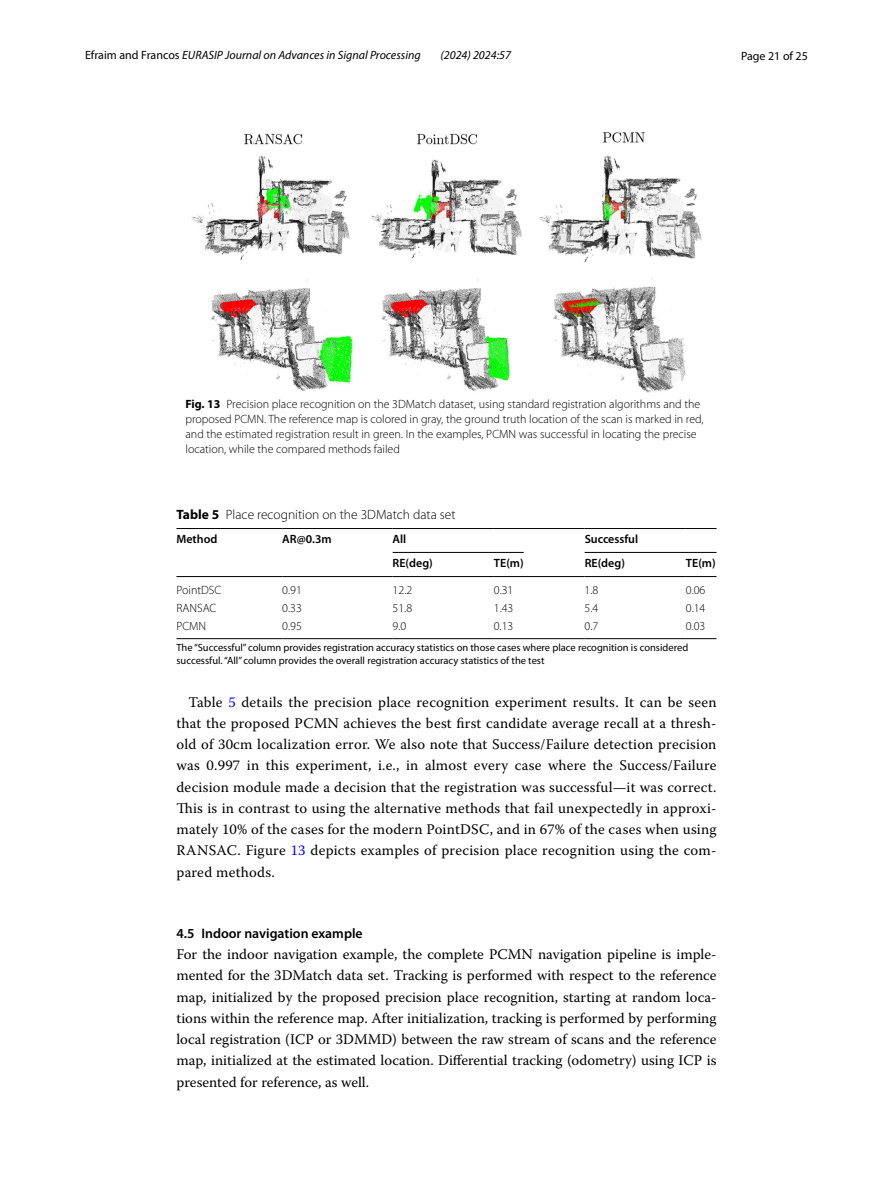
<style>
.page{position:relative;width:893px;height:1187px;background:#fff}
.page>*{position:absolute;margin:0;border:0;box-sizing:border-box;transform-origin:0 0}
.t1{font:14.7px/21.3px "Warnock Pro";letter-spacing:.01em;color:#000;text-align:justify}
.t2{font:600 13.8px "Myriad Pro";color:#000}
.t3{font:300 13.5px "Myriad Pro";color:#000}
.t4{font:300 12px/15px "Myriad Pro";color:#000}
.t5{font:italic 12px "Myriad Pro";color:#000}
.t6{font:600 12px "Myriad Pro";color:#000}
.t7{font:12px "Myriad Pro";color:#000}
.t8{font:10.5px/12.8px "Myriad Pro";color:#000}
.s1{font-style:normal}
.s2{font-weight:700}
.s3{color:#00f}
</style>
<div class="page">
<img style="left:191px;top:133px;width:511px;height:259px">
<hr style="left:176px;top:528px;width:106px;height:1px;background:#000">
<hr style="left:176px;top:576px;width:106px;height:1px;background:#000">
<hr style="left:282px;top:528px;width:111px;height:1px;background:#000">
<hr style="left:282px;top:576px;width:111px;height:1px;background:#000">
<hr style="left:393px;top:528px;width:101px;height:1px;background:#000">
<hr style="left:494px;top:528px;width:91px;height:1px;background:#000">
<hr style="left:585px;top:528px;width:101px;height:1px;background:#000">
<hr style="left:686px;top:528px;width:30px;height:1px;background:#000">
<hr style="left:393px;top:576px;width:101px;height:1px;background:#000">
<hr style="left:494px;top:576px;width:91px;height:1px;background:#000">
<hr style="left:585px;top:576px;width:101px;height:1px;background:#000">
<hr style="left:686px;top:576px;width:30px;height:1px;background:#000">
<hr style="left:176px;top:638px;width:106px;height:1px;background:#000">
<hr style="left:282px;top:638px;width:111px;height:1px;background:#000">
<hr style="left:393px;top:638px;width:101px;height:1px;background:#000">
<hr style="left:494px;top:638px;width:91px;height:1px;background:#000">
<hr style="left:585px;top:638px;width:101px;height:1px;background:#000">
<hr style="left:686px;top:638px;width:30px;height:1px;background:#000">
<hr style="left:393px;top:552px;width:131px;height:1px;background:#000">
<hr style="left:585px;top:552px;width:131px;height:1px;background:#000">
<p class="t5" style="left:85px;top:48px;width:337px"><span class="s1">Efraim and Francos</span> EURASIP Journal on Advances in Signal Processing</p>
<p class="t5" style="left:440px;top:48px;width:72px">(2024) 2024:57</p>
<p class="t7" style="left:741px;top:48px;width:68px">Page 21 of 25</p>
<p class="t4" style="left:185px;top:396px;width:520px"><span class="s2">Fig. 13</span> Precision place recognition on the 3DMatch dataset, using standard registration algorithms and the proposed PCMN. The reference map is colored in gray, the ground truth location of the scan is marked in red, and the estimated registration result in green. In the examples, PCMN was successful in locating the precise location, while the compared methods failed</p>
<p class="t3" style="left:176px;top:506px;width:281px"><span class="s2">Table 5</span> Place recognition on the 3DMatch data set</p>
<p class="t6" style="left:176px;top:531px;width:42px">Method</p>
<p class="t6" style="left:282px;top:531px;width:51px">AR@0.3m</p>
<p class="t6" style="left:393px;top:531px;width:15px">All</p>
<p class="t6" style="left:585px;top:531px;width:55px">Successful</p>
<p class="t6" style="left:393px;top:555px;width:42px">RE(deg)</p>
<p class="t6" style="left:494px;top:555px;width:31px">TE(m)</p>
<p class="t6" style="left:585px;top:555px;width:42px">RE(deg)</p>
<p class="t6" style="left:686px;top:555px;width:31px">TE(m)</p>
<p class="t4" style="left:176px;top:582px;width:46px">PointDSC</p>
<p class="t4" style="left:282px;top:582px;width:21px">0.91</p>
<p class="t4" style="left:393px;top:582px;width:21px">12.2</p>
<p class="t4" style="left:494px;top:582px;width:21px">0.31</p>
<p class="t4" style="left:585px;top:582px;width:15px">1.8</p>
<p class="t4" style="left:686px;top:582px;width:21px">0.06</p>
<p class="t4" style="left:176px;top:600px;width:42px">RANSAC</p>
<p class="t4" style="left:282px;top:600px;width:21px">0.33</p>
<p class="t4" style="left:393px;top:600px;width:21px">51.8</p>
<p class="t4" style="left:494px;top:600px;width:21px">1.43</p>
<p class="t4" style="left:585px;top:600px;width:15px">5.4</p>
<p class="t4" style="left:686px;top:600px;width:21px">0.14</p>
<p class="t4" style="left:176px;top:618px;width:31px">PCMN</p>
<p class="t4" style="left:282px;top:618px;width:21px">0.95</p>
<p class="t4" style="left:393px;top:618px;width:15px">9.0</p>
<p class="t4" style="left:494px;top:618px;width:21px">0.13</p>
<p class="t4" style="left:585px;top:618px;width:15px">0.7</p>
<p class="t4" style="left:686px;top:618px;width:21px">0.03</p>
<p class="t8" style="left:176px;top:641px;width:513px">The “Successful” column provides registration accuracy statistics on those cases where place recognition is considered successful. “All” column provides the overall registration accuracy statistics of the test</p>
<p class="t1" style="left:176px;top:691px;width:542px;text-indent:12px">Table <span class="s3">5</span> details the precision place recognition experiment results. It can be seen that the proposed PCMN achieves the best first candidate average recall at a thresh&shy;old of 30cm localization error. We also note that Success/Failure detection precision was 0.997 in this experiment, i.e., in almost every case where the Success/Failure decision module made a decision that the registration was successful—it was correct.<br>This is in contrast to using the alternative methods that fail unexpectedly in approxi&shy;mately 10% of the cases for the modern PointDSC, and in 67% of the cases when using RANSAC. Figure <span class="s3">13</span> depicts examples of precision place recognition using the com&shy;pared methods.</p>
<p class="t2" style="left:176px;top:924px;width:188px">4.5 Indoor navigation example</p>
<p class="t1" style="left:176px;top:943px;width:542px">For the indoor navigation example, the complete PCMN navigation pipeline is imple&shy;mented for the 3DMatch data set. Tracking is performed with respect to the reference map, initialized by the proposed precision place recognition, starting at random loca&shy;tions within the reference map. After initialization, tracking is performed by performing local registration (ICP or 3DMMD) between the raw stream of scans and the reference map, initialized at the estimated location. Differential tracking (odometry) using ICP is presented for reference, as well.</p>
</div>
